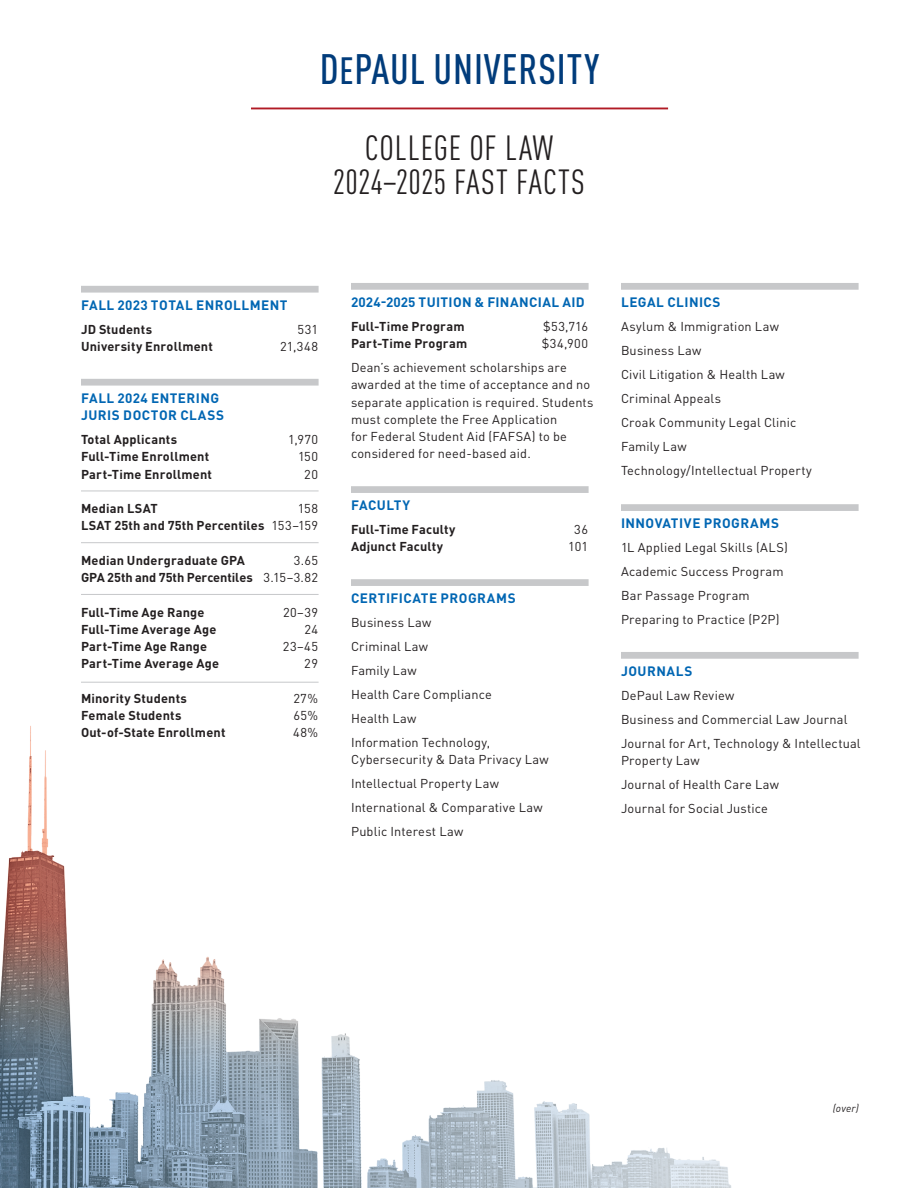
<style>
.page{position:relative;width:918px;height:1188px;background:#fff}
.page>*{position:absolute;margin:0;border:0;box-sizing:border-box;transform-origin:0 0}
.t1{font:500 condensed 42px "DIN Pro";letter-spacing:.02em;color:#013c7b}
.t2{font:condensed 34.5px/34.5px "DIN Pro";letter-spacing:.02em;color:#231f20;text-align:center}
.t3{font:700 13.5px/17.2px "DIN Pro";letter-spacing:.035em;color:#0166b3}
.t4{font:12.75px/24px "DIN Pro";letter-spacing:.015em;color:#231f20}
.t5{font:700 12.75px/17.2px "DIN Pro";letter-spacing:.015em;color:#231f20;text-align:right}
.t6{font:700 12.75px/17.2px "DIN Pro";letter-spacing:-.005em;color:#231f20;text-align:right}
.t7{font:italic 10.5px "DIN Pro";color:#231f20}
.s1{font-size:37.5px}
.s2{font-weight:400}
</style>
<div class="page">
<img style="left:0;top:681px;width:731px;height:507px">
<hr style="left:251px;top:108px;width:417px;height:1px;background:#b11b25">
<div style="left:81px;top:286px;width:238px;height:7px;background:#c7c8ca"></div>
<div style="left:81px;top:379px;width:238px;height:7px;background:#c7c8ca"></div>
<hr style="left:81px;top:491px;width:238px;height:1px;background:#c7c8ca">
<hr style="left:81px;top:542px;width:238px;height:1px;background:#c7c8ca">
<hr style="left:81px;top:594px;width:238px;height:1px;background:#c7c8ca">
<hr style="left:81px;top:682px;width:238px;height:1px;background:#c7c8ca">
<div style="left:351px;top:283px;width:238px;height:7px;background:#c7c8ca"></div>
<div style="left:351px;top:486px;width:238px;height:7px;background:#c7c8ca"></div>
<div style="left:351px;top:579px;width:238px;height:7px;background:#c7c8ca"></div>
<div style="left:621px;top:283px;width:238px;height:7px;background:#c7c8ca"></div>
<div style="left:621px;top:504px;width:238px;height:7px;background:#c7c8ca"></div>
<div style="left:621px;top:652px;width:238px;height:7px;background:#c7c8ca"></div>
<h1 class="t1" style="left:320px;top:38px;width:281px">D<span class="s1">E</span>PAUL UNIVERSITY</h1>
<h2 class="t2" style="left:333px;top:128px;width:253px">COLLEGE OF LAW<br>2024–2025 FAST FACTS</h2>
<p class="t3" style="left:81px;top:295px;width:208px">FALL 2023 TOTAL ENROLLMENT</p>
<p class="t5" style="left:81px;top:319px;width:73px">JD Students</p>
<p class="t4" style="left:298px;top:316px;width:22px">531</p>
<p class="t5" style="left:81px;top:336px;width:133px">University Enrollment</p>
<p class="t4" style="left:280px;top:333px;width:39px">21,348</p>
<p class="t3" style="left:81px;top:388px;width:144px">FALL 2024 ENTERING<br>JURIS DOCTOR CLASS</p>
<p class="t5" style="left:81px;top:429px;width:98px">Total Applicants</p>
<p class="t4" style="left:288px;top:426px;width:31px">1,970</p>
<p class="t5" style="left:81px;top:447px;width:130px">Full-Time Enrollment</p>
<p class="t4" style="left:298px;top:443px;width:21px">150</p>
<p class="t5" style="left:81px;top:464px;width:133px">Part-Time Enrollment</p>
<p class="t4" style="left:304px;top:461px;width:15px">20</p>
<p class="t5" style="left:81px;top:498px;width:78px">Median LSAT</p>
<p class="t5" style="left:81px;top:498px;width:239px"><span class="s2">158<br></span>LSAT 25th and 75th Percentiles <span class="s2">153–159</span></p>
<p class="t5" style="left:81px;top:550px;width:166px">Median Undergraduate GPA</p>
<p class="t6" style="left:81px;top:550px;width:239px"><span class="s2">3.65<br></span>GPA 25th and 75th Percentiles <span class="s2">3.15–3.82</span></p>
<p class="t5" style="left:81px;top:602px;width:125px">Full-Time Age Range</p>
<p class="t4" style="left:283px;top:599px;width:36px">20–39</p>
<p class="t5" style="left:81px;top:619px;width:137px">Full-Time Average Age</p>
<p class="t4" style="left:304px;top:616px;width:15px">24</p>
<p class="t5" style="left:81px;top:636px;width:128px">Part-Time Age Range</p>
<p class="t4" style="left:283px;top:633px;width:37px">23–45</p>
<p class="t5" style="left:81px;top:654px;width:140px">Part-Time Average Age</p>
<p class="t4" style="left:304px;top:650px;width:15px">29</p>
<p class="t5" style="left:81px;top:688px;width:107px">Minority Students</p>
<p class="t4" style="left:293px;top:685px;width:26px">27%</p>
<p class="t5" style="left:81px;top:705px;width:102px">Female Students</p>
<p class="t4" style="left:293px;top:702px;width:26px">65%</p>
<p class="t5" style="left:81px;top:723px;width:146px">Out-of-State Enrollment</p>
<p class="t4" style="left:293px;top:719px;width:26px">48%</p>
<p class="t3" style="left:351px;top:292px;width:235px">2024-2025 TUITION &amp; FINANCIAL AID</p>
<p class="t5" style="left:351px;top:316px;width:115px">Full-Time Program</p>
<p class="t4" style="left:543px;top:313px;width:46px">$53,716</p>
<p class="t5" style="left:351px;top:333px;width:118px">Part-Time Program</p>
<p class="t4" style="left:351px;top:330px;width:239px;text-indent:191px">$34,900<br>Dean’s achievement scholarships are</p>
<p class="t4" style="left:351px;top:375px;width:244px;line-height:17.2px">awarded at the time of acceptance and no separate application is required. Students must complete the Free Application<br>for Federal Student Aid (FAFSA) to be considered for need-based aid.</p>
<p class="t3" style="left:351px;top:495px;width:61px">FACULTY</p>
<p class="t5" style="left:351px;top:519px;width:106px">Full-Time Faculty</p>
<p class="t4" style="left:574px;top:516px;width:15px">36</p>
<p class="t5" style="left:351px;top:537px;width:94px">Adjunct Faculty</p>
<p class="t4" style="left:568px;top:534px;width:21px">101</p>
<p class="t3" style="left:351px;top:588px;width:166px">CERTIFICATE PROGRAMS</p>
<p class="t4" style="left:351px;top:609px;width:142px">Business Law<br>Criminal Law<br>Family Law<br>Health Care Compliance<br>Health Law<br>Information Technology,</p>
<p class="t4" style="left:351px;top:747px;width:199px">Cybersecurity &amp; Data Privacy Law<br>Intellectual Property Law<br>International &amp; Comparative Law<br>Public Interest Law</p>
<p class="t3" style="left:621px;top:292px;width:101px">LEGAL CLINICS</p>
<p class="t4" style="left:621px;top:313px;width:193px">Asylum &amp; Immigration Law<br>Business Law<br>Civil Litigation &amp; Health Law<br>Criminal Appeals<br>Croak Community Legal Clinic<br>Family Law<br>Technology/Intellectual Property</p>
<p class="t3" style="left:621px;top:513px;width:159px">INNOVATIVE PROGRAMS</p>
<p class="t4" style="left:621px;top:534px;width:168px">1L Applied Legal Skills (ALS)<br>Academic Success Program<br>Bar Passage Program<br>Preparing to Practice (P2P)</p>
<p class="t3" style="left:621px;top:661px;width:73px">JOURNALS</p>
<p class="t4" style="left:621px;top:682px;width:241px">DePaul Law Review<br>Business and Commercial Law Journal<br>Journal for Art, Technology &amp; Intellectual</p>
<p class="t4" style="left:621px;top:747px;width:160px">Property Law<br>Journal of Health Care Law<br>Journal for Social Justice</p>
<p class="t7" style="left:833px;top:1100px;width:27px">(over)</p>
</div>
